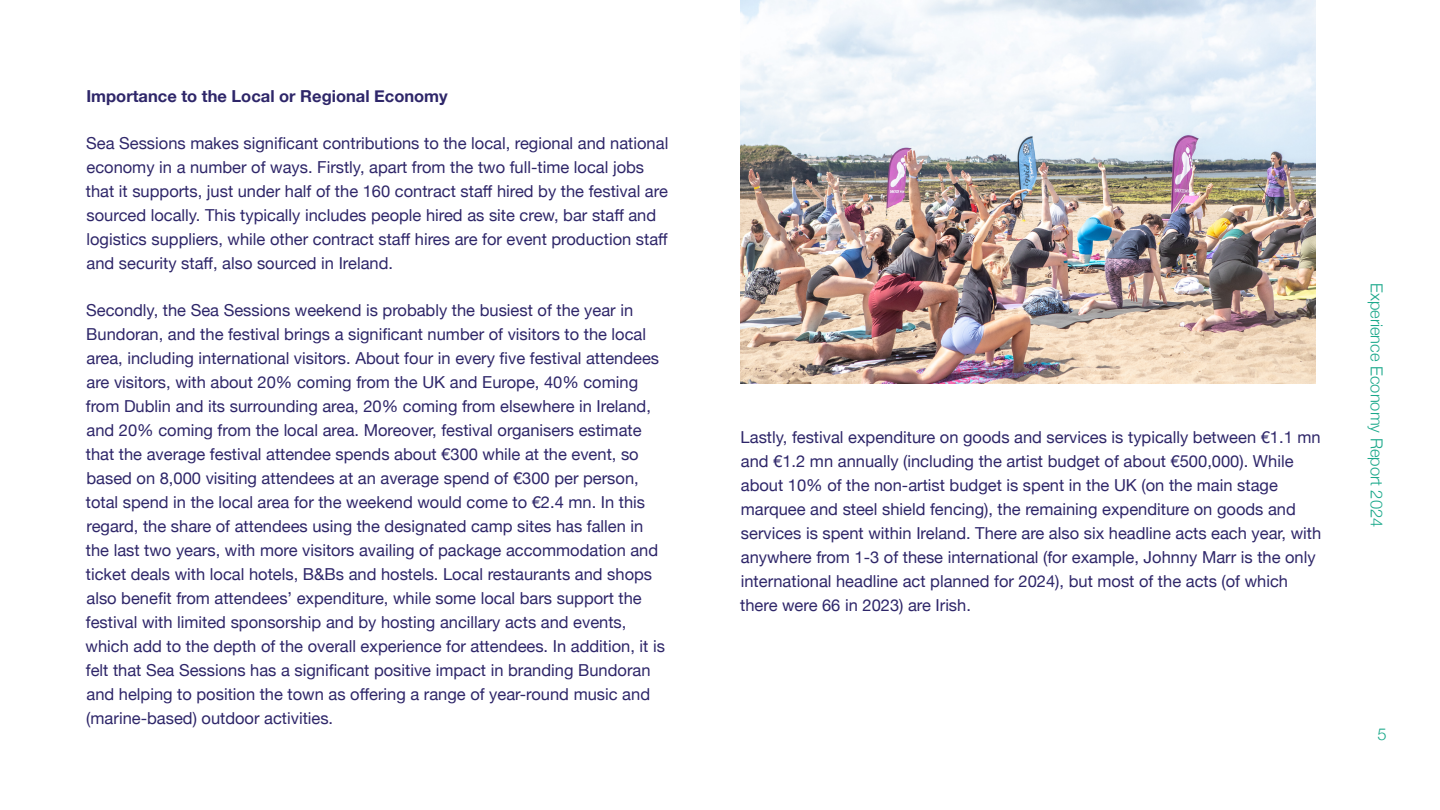
<style>
.page{position:relative;width:1440px;height:810px;background:#fff}
.page>*{position:absolute;margin:0;border:0;box-sizing:border-box;transform-origin:0 0}
.t1{font:16.5px/24px "Helvetica Neue";color:#2e2669}
.t2{font:700 16.5px "Helvetica Neue";color:#2e2669}
.t3{font:300 16.5px "Helvetica Neue";color:#1aa88a}
</style>
<div class="page">
<img style="left:741px;top:0;width:575px;height:383px">
<p class="t2" style="left:86px;top:84px;width:363px">Importance to the Local or Regional Economy</p>
<p class="t1" style="left:86px;top:132px;width:584px">Sea Sessions makes significant contributions to the local, regional and national economy in a number of ways. Firstly, apart from the two full-time local jobs that it supports, just under half of the 160 contract staff hired by the festival are sourced locally. This typically includes people hired as site crew, bar staff and logistics suppliers, while other contract staff hires are for event production staff and security staff, also sourced in Ireland.</p>
<p class="t1" style="left:86px;top:299px;width:581px">Secondly, the Sea Sessions weekend is probably the busiest of the year in Bundoran, and the festival brings a significant number of visitors to the local area, including international visitors. About four in every five festival attendees are visitors, with about 20% coming from the UK and Europe, 40% coming from Dublin and its surrounding area, 20% coming from elsewhere in Ireland, and 20% coming from the local area. Moreover, festival organisers estimate that the average festival attendee spends about €300 while at the event, so based on 8,000 visiting attendees at an average spend of €300 per person, total spend in the local area for the weekend would come to €2.4 mn. In this regard, the share of attendees using the designated camp sites has fallen in the last two years, with more visitors availing of package accommodation and ticket deals with local hotels, B&amp;Bs and hostels. Local restaurants and shops also benefit from attendees’ expenditure, while some local bars support the festival with limited sponsorship and by hosting ancillary acts and events, which add to the depth of the overall experience for attendees. In addition, it is felt that Sea Sessions has a significant positive impact in branding Bundoran and helping to position the town as offering a range of year-round music and (marine-based) outdoor activities.</p>
<p class="t1" style="left:740px;top:426px;width:582px">Lastly, festival expenditure on goods and services is typically between €1.1 mn and €1.2 mn annually (including the artist budget of about €500,000). While about 10% of the non-artist budget is spent in the UK (on the main stage marquee and steel shield fencing), the remaining expenditure on goods and services is spent within Ireland. There are also six headline acts each year, with anywhere from 1-3 of these international (for example, Johnny Marr is the only international headline act planned for 2024), but most of the acts (of which there were 66 in 2023) are Irish.</p>
<p class="t3" style="left:1390px;top:283px;width:246px;rotate:90deg">Experience Economy Report 2024</p>
<p class="t3" style="left:1378px;top:721px;width:11px">5</p>
</div>
